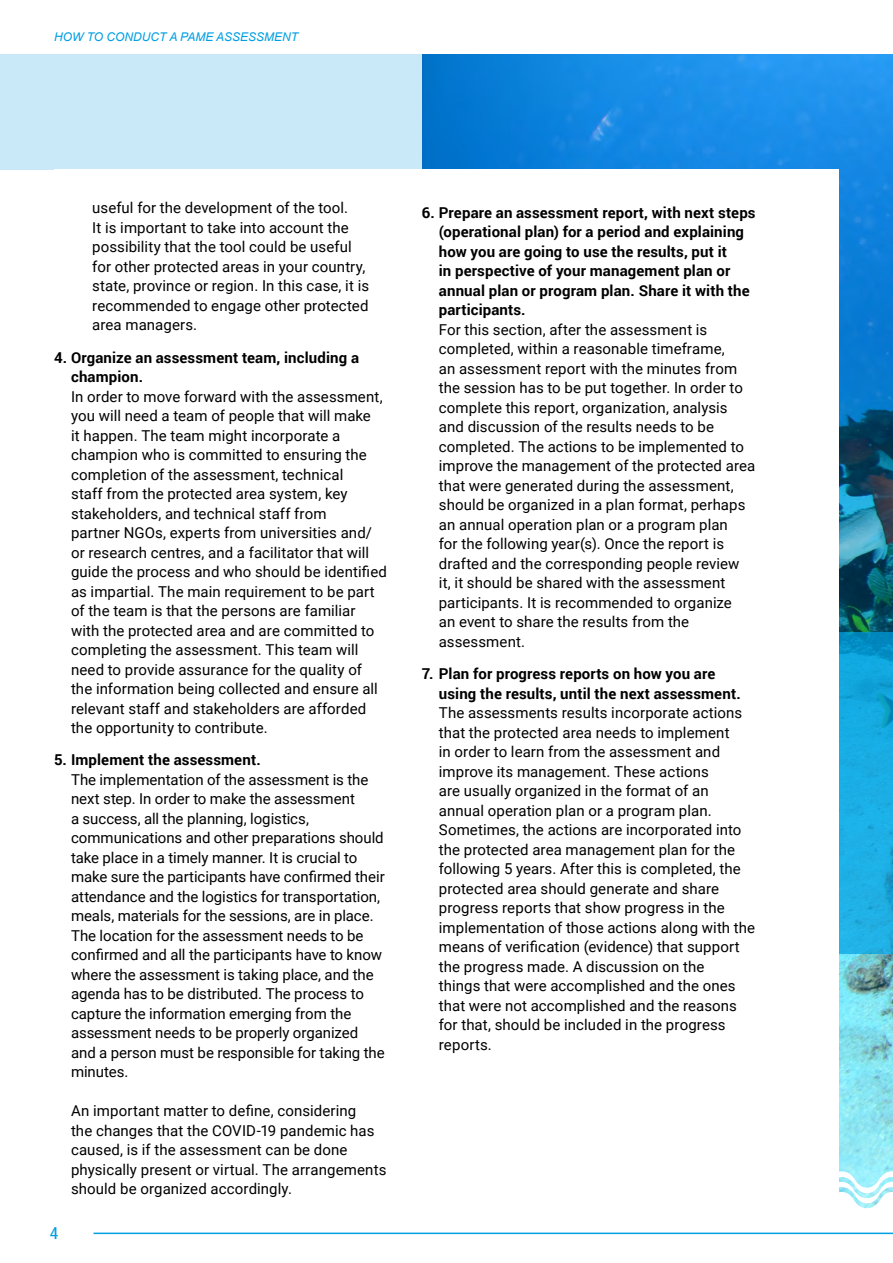
<style>
.page{position:relative;width:893px;height:1263px;background:#fff}
.page>*{position:absolute;margin:0;border:0;box-sizing:border-box;transform-origin:0 0}
.t1{font:condensed 16.5px "Roboto";color:#009fe3}
.t2{font:15px/19.5px "Roboto";letter-spacing:.005em;color:#000}
.t3{font:700 15px/19.5px "Roboto";letter-spacing:.01em;color:#000}
.t4{font:italic 12px "Arial";color:#009fe3}
</style>
<div class="page">
<img style="left:422px;top:54px;width:471px;height:1114px">
<div style="left:0;top:54px;width:422px;height:116px;background:#c9e8f8"></div>
<svg style="left:839px;top:632px;width:54px;height:321px;background:#17aae0"></svg>
<div style="left:54px;top:170px;width:785px;height:1039px;background:#fff"></div>
<hr style="left:94px;top:1232px;width:799px;height:2px;background:#009fe3">
<svg style="left:839px;top:1168px;width:54px;height:41px"></svg>
<p class="t4" style="left:54px;top:30px;width:246px">HOW TO CONDUCT A PAME ASSESSMENT</p>
<p class="t2" style="left:92px;top:198px;width:278px">useful for the development of the tool.<br>It is important to take into account the possibility that the tool could be useful for other protected areas in your country, state, province or region. In this case, it is recommended to engage other protected area managers.</p>
<p class="t3" style="left:71px;top:347px;width:290px;text-indent:-17px">4. Organize an assessment team, including a champion.</p>
<p class="t2" style="left:71px;top:386px;width:317px">In order to move forward with the assessment, you will need a team of people that will make<br>it happen. The team might incorporate a champion who is committed to ensuring the completion of the assessment, technical<br>staff from the protected area system, key stakeholders, and technical staff from<br>partner NGOs, experts from universities and/ or research centres, and a facilitator that will guide the process and who should be identified as impartial. The main requirement to be part of the team is that the persons are familiar with the protected area and are committed to completing the assessment. This team will need to provide assurance for the quality of the information being collected and ensure all relevant staff and stakeholders are afforded the opportunity to contribute.</p>
<p class="t3" style="left:54px;top:750px;width:208px">5. Implement the assessment.</p>
<p class="t2" style="left:71px;top:769px;width:315px">The implementation of the assessment is the next step. In order to make the assessment<br>a success, all the planning, logistics, communications and other preparations should take place in a timely manner. It is crucial to make sure the participants have confirmed their attendance and the logistics for transportation, meals, materials for the sessions, are in place.<br>The location for the assessment needs to be confirmed and all the participants have to know where the assessment is taking place, and the agenda has to be distributed. The process to capture the information emerging from the assessment needs to be properly organized and a person must be responsible for taking the minutes.</p>
<p class="t2" style="left:71px;top:1101px;width:317px">An important matter to define, considering<br>the changes that the COVID-19 pandemic has caused, is if the assessment can be done physically present or virtual. The arrangements should be organized accordingly.</p>
<p class="t1" style="left:50px;top:1222px;width:10px">4</p>
<p class="t3" style="left:439px;top:202px;width:318px;text-indent:-17px">6. Prepare an assessment report, with next steps (operational plan) for a period and explaining how you are going to use the results, put it<br>in perspective of your management plan or annual plan or program plan. Share it with the participants.</p>
<p class="t2" style="left:439px;top:319px;width:318px">For this section, after the assessment is completed, within a reasonable timeframe,<br>an assessment report with the minutes from the session has to be put together. In order to complete this report, organization, analysis and discussion of the results needs to be completed. The actions to be implemented to improve the management of the protected area that were generated during the assessment, should be organized in a plan format, perhaps an annual operation plan or a program plan<br>for the following year(s). Once the report is drafted and the corresponding people review<br>it, it should be shared with the assessment participants. It is recommended to organize<br>an event to share the results from the assessment.</p>
<p class="t3" style="left:439px;top:663px;width:303px;text-indent:-17px">7. Plan for progress reports on how you are using the results, until the next assessment.</p>
<p class="t2" style="left:439px;top:702px;width:318px">The assessments results incorporate actions that the protected area needs to implement<br>in order to learn from the assessment and improve its management. These actions<br>are usually organized in the format of an annual operation plan or a program plan.<br>Sometimes, the actions are incorporated into the protected area management plan for the following 5 years. After this is completed, the protected area should generate and share progress reports that show progress in the implementation of those actions along with the means of verification (evidence) that support the progress made. A discussion on the<br>things that were accomplished and the ones that were not accomplished and the reasons for that, should be included in the progress reports.</p>
</div>
